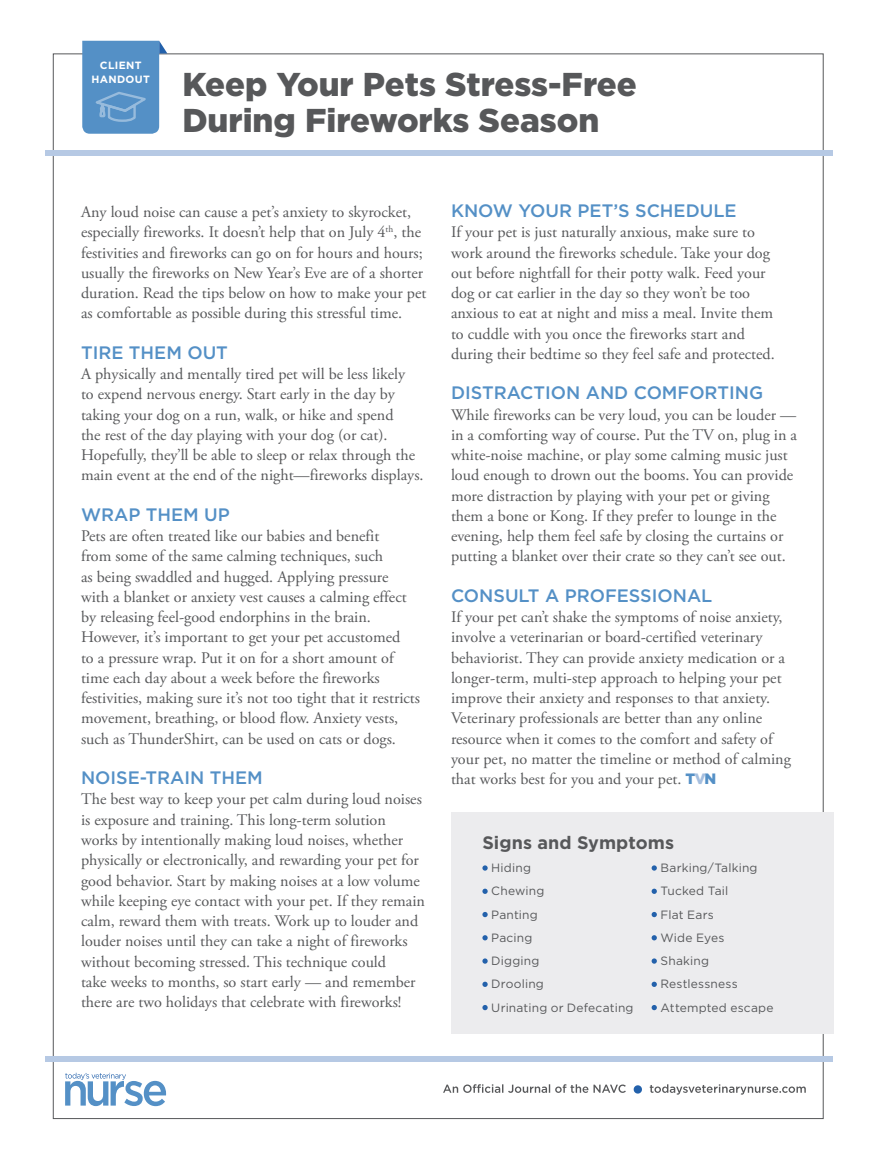
<style>
.page{position:relative;width:878px;height:1175px;background:#fff}
.page>*{position:absolute;margin:0;border:0;box-sizing:border-box;transform-origin:0 0}
.t1{font:900 33px/36px "Gotham";color:#57585a}
.head_A{font:500 18px "Gotham";color:#5490c6}
.sidebar_headline{font:700 18px "Gotham";letter-spacing:.005em;color:#57585a}
.Body_Copy{font:16.2px/20.2px "Adobe Garamond Pro";color:#57585a}
.sidebar_text{font:12px "Gotham";letter-spacing:.015em;color:#57585a}
.t2{font:700 10.5px/13.5px "Gotham";letter-spacing:.03em;color:#fff;text-align:center}
.s1{font-family:"Gotham";font-weight:900;font-size:15px;color:#5490c6}
.s2{font-family:"Gotham";font-weight:900;font-size:15px;color:#a6bfdf}
</style>
<div class="page">
<div style="left:45px;top:150px;width:787px;height:5px;background:#b6c9e4"></div>
<div style="left:45px;top:1056px;width:787px;height:5px;background:#b6c9e4"></div>
<svg style="left:633px;top:1085px;width:9px;height:8px"></svg>
<svg style="left:649px;top:1084px;width:156px;height:10px"></svg>
<svg style="left:443px;top:1084px;width:183px;height:8px"></svg>
<svg style="left:65px;top:1072px;width:101px;height:34px"></svg>
<svg style="left:82px;top:41px;width:85px;height:93px;background:#679ccc"></svg>
<div style="left:451px;top:813px;width:382px;height:221px;background:#ececee"></div>
<svg style="left:482px;top:865px;width:5px;height:5px"></svg>
<svg style="left:482px;top:888px;width:5px;height:6px"></svg>
<svg style="left:482px;top:912px;width:5px;height:5px"></svg>
<svg style="left:482px;top:935px;width:5px;height:5px"></svg>
<svg style="left:482px;top:958px;width:5px;height:5px"></svg>
<svg style="left:482px;top:981px;width:5px;height:6px"></svg>
<svg style="left:482px;top:1005px;width:5px;height:5px"></svg>
<svg style="left:651px;top:865px;width:6px;height:5px"></svg>
<svg style="left:651px;top:888px;width:6px;height:6px"></svg>
<svg style="left:651px;top:912px;width:6px;height:5px"></svg>
<svg style="left:651px;top:935px;width:6px;height:5px"></svg>
<svg style="left:651px;top:958px;width:6px;height:5px"></svg>
<svg style="left:651px;top:981px;width:6px;height:6px"></svg>
<svg style="left:651px;top:1005px;width:6px;height:5px"></svg>
<p class="t2" style="left:91px;top:59px;width:60px">CLIENT<br>HANDOUT</p>
<p class="t1" style="left:182px;top:66px;width:456px">Keep Your Pets Stress-Free<br>During Fireworks Season</p>
<p class="Body_Copy" style="left:81px;top:202px;width:347px">Any loud noise can cause a pet’s anxiety to skyrocket, especially fireworks. It doesn’t help that on July 4<sup>th</sup>, the festivities and fireworks can go on for hours and hours; usually the fireworks on New Year’s Eve are of a shorter duration. Read the tips below on how to make your pet as comfortable as possible during this stressful time.</p>
<p class="head_A" style="left:81px;top:341px;width:148px">TIRE THEM OUT</p>
<p class="Body_Copy" style="left:81px;top:364px;width:344px">A physically and mentally tired pet will be less likely<br>to expend nervous energy. Start early in the day by taking your dog on a run, walk, or hike and spend<br>the rest of the day playing with your dog (or cat).<br>Hopefully, they’ll be able to sleep or relax through the main event at the end of the night—fireworks displays.</p>
<p class="head_A" style="left:81px;top:503px;width:150px">WRAP THEM UP</p>
<p class="Body_Copy" style="left:81px;top:526px;width:340px">Pets are often treated like our babies and benefit<br>from some of the same calming techniques, such<br>as being swaddled and hugged. Applying pressure with a blanket or anxiety vest causes a calming effect by releasing feel-good endorphins in the brain.<br>However, it’s important to get your pet accustomed<br>to a pressure wrap. Put it on for a short amount of time each day about a week before the fireworks festivities, making sure it’s not too tight that it restricts movement, breathing, or blood flow. Anxiety vests, such as ThunderShirt, can be used on cats or dogs.</p>
<p class="head_A" style="left:81px;top:766px;width:183px">NOISE-TRAIN THEM</p>
<p class="Body_Copy" style="left:81px;top:789px;width:345px">The best way to keep your pet calm during loud noises is exposure and training. This long-term solution works by intentionally making loud noises, whether physically or electronically, and rewarding your pet for good behavior. Start by making noises at a low volume while keeping eye contact with your pet. If they remain calm, reward them with treats. Work up to louder and louder noises until they can take a night of fireworks without becoming stressed. This technique could<br>take weeks to months, so start early — and remember there are two holidays that celebrate with fireworks!</p>
<p class="head_A" style="left:451px;top:199px;width:287px">KNOW YOUR PET’S SCHEDULE</p>
<p class="Body_Copy" style="left:451px;top:222px;width:325px">If your pet is just naturally anxious, make sure to work around the fireworks schedule. Take your dog out before nightfall for their potty walk. Feed your dog or cat earlier in the day so they won’t be too anxious to eat at night and miss a meal. Invite them to cuddle with you once the fireworks start and during their bedtime so they feel safe and protected.</p>
<p class="head_A" style="left:451px;top:381px;width:314px">DISTRACTION AND COMFORTING</p>
<p class="Body_Copy" style="left:451px;top:405px;width:347px">While fireworks can be very loud, you can be louder — in a comforting way of course. Put the TV on, plug in a white-noise machine, or play some calming music just loud enough to drown out the booms. You can provide more distraction by playing with your pet or giving them a bone or Kong. If they prefer to lounge in the evening, help them feel safe by closing the curtains or putting a blanket over their crate so they can’t see out.</p>
<p class="head_A" style="left:451px;top:584px;width:263px">CONSULT A PROFESSIONAL</p>
<p class="Body_Copy" style="left:451px;top:607px;width:341px">If your pet can’t shake the symptoms of noise anxiety, involve a veterinarian or board-certified veterinary behaviorist. They can provide anxiety medication or a longer-term, multi-step approach to helping your pet improve their anxiety and responses to that anxiety.<br>Veterinary professionals are better than any online resource when it comes to the comfort and safety of your pet, no matter the timeline or method of calming that works best for you and your pet. <span class="s1">T</span><span class="s2">V</span><span class="s1">N</span></p>
<p class="sidebar_headline" style="left:482px;top:830px;width:193px">Signs and Symptoms</p>
<p class="sidebar_text" style="left:491px;top:860px;width:41px">Hiding</p>
<p class="sidebar_text" style="left:491px;top:883px;width:55px">Chewing</p>
<p class="sidebar_text" style="left:491px;top:906px;width:48px">Panting</p>
<p class="sidebar_text" style="left:491px;top:930px;width:43px">Pacing</p>
<p class="sidebar_text" style="left:491px;top:953px;width:50px">Digging</p>
<p class="sidebar_text" style="left:491px;top:976px;width:54px">Drooling</p>
<p class="sidebar_text" style="left:491px;top:999px;width:144px">Urinating or Defecating</p>
<p class="sidebar_text" style="left:660px;top:860px;width:99px">Barking/Talking</p>
<p class="sidebar_text" style="left:660px;top:883px;width:69px">Tucked Tail</p>
<p class="sidebar_text" style="left:660px;top:906px;width:55px">Flat Ears</p>
<p class="sidebar_text" style="left:660px;top:930px;width:65px">Wide Eyes</p>
<p class="sidebar_text" style="left:660px;top:953px;width:50px">Shaking</p>
<p class="sidebar_text" style="left:660px;top:976px;width:79px">Restlessness</p>
<p class="sidebar_text" style="left:660px;top:999px;width:115px">Attempted escape</p>
</div>
